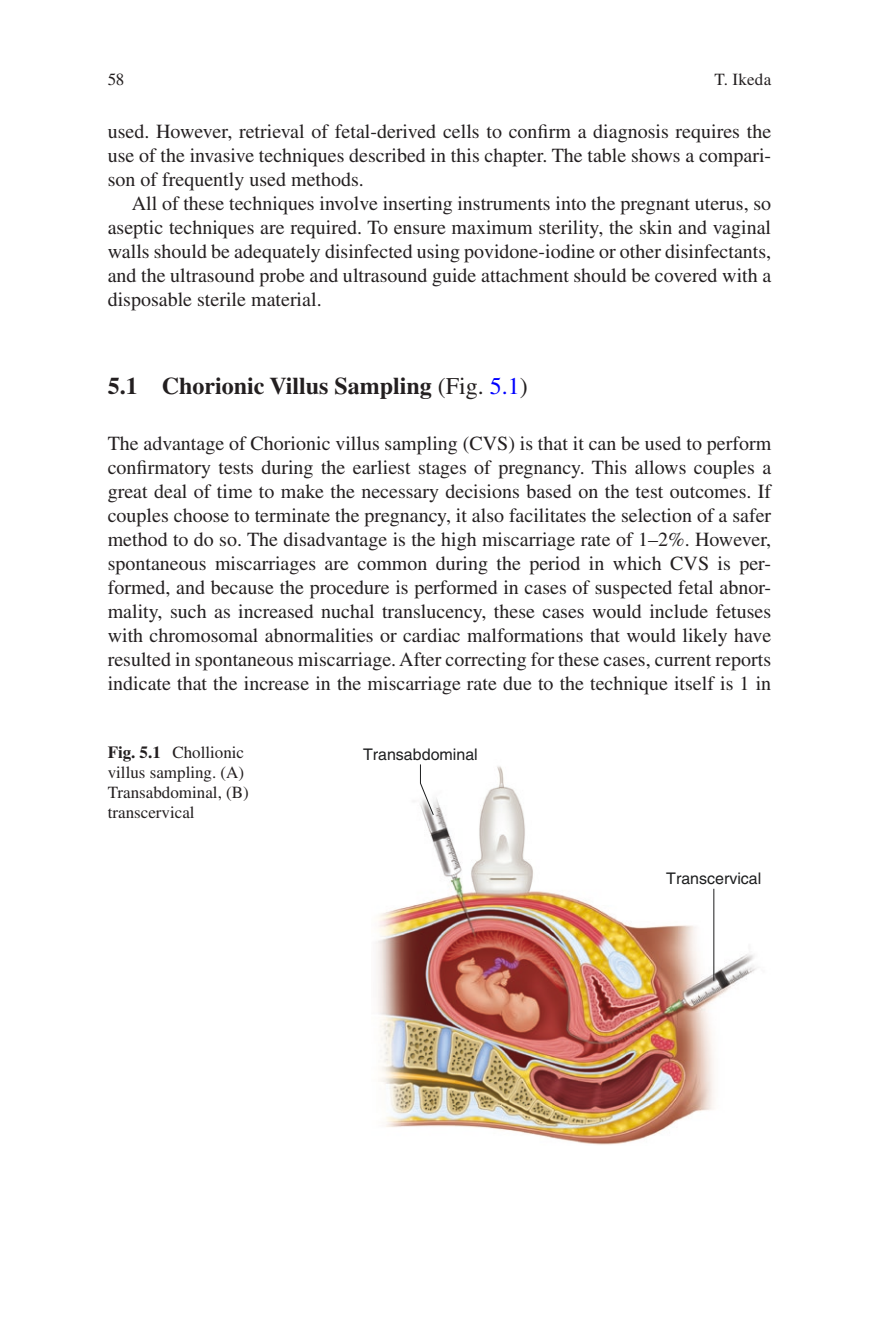
<style>
.page{position:relative;width:879px;height:1333px;background:#fff}
.page>*{position:absolute;margin:0;border:0;box-sizing:border-box;transform-origin:0 0}
.t1{font:700 24px "Times LT Std";color:#231f20}
.t2{font:20px/24px "Times LT Std";color:#231f20;text-align:justify}
.t3{font:17px/20px "Times LT Std";color:#231f20}
.t4{font:17px "Times LT Std Roman 2";letter-spacing:.02em;color:#231f20}
.t5{font:16px "Helvetica";color:#1d1e1f}
.s1{font-weight:400}
.s2{font-weight:400;color:#00f}
.s3{font-weight:700}
</style>
<div class="page">
<img style="left:376px;top:888px;width:381px;height:257px">
<img style="left:420px;top:764px;width:294px;height:217px">
<p class="t3" style="left:108px;top:69px;width:18px">58</p>
<p class="t2" style="left:108px;top:119px;width:665px">used. However, retrieval of fetal-derived cells to confirm a diagnosis requires the use of the invasive techniques described in this chapter. The table shows a compari&shy;son of frequently used methods.</p>
<p class="t2" style="left:108px;top:191px;width:665px;text-indent:24px">All of these techniques involve inserting instruments into the pregnant uterus, so aseptic techniques are required. To ensure maximum sterility, the skin and vaginal walls should be adequately disinfected using povidone-iodine or other disinfectants, and the ultrasound probe and ultrasound guide attachment should be covered with a disposable sterile material.</p>
<p class="t4" style="left:714px;top:70px;width:58px">T. Ikeda</p>
<p class="t1" style="left:108px;top:372px;width:422px">5.1 Chorionic Villus Sampling <span class="s1">(Fig.</span> <span class="s2">5.1</span><span class="s1">)</span></p>
<p class="t2" style="left:108px;top:431px;width:665px">The advantage of Chorionic villus sampling (CVS) is that it can be used to perform confirmatory tests during the earliest stages of pregnancy. This allows couples a great deal of time to make the necessary decisions based on the test outcomes. If couples choose to terminate the pregnancy, it also facilitates the selection of a safer method to do so. The disadvantage is the high miscarriage rate of 1–2%. However, spontaneous miscarriages are common during the period in which CVS is per&shy;formed, and because the procedure is performed in cases of suspected fetal abnor&shy;mality, such as increased nuchal translucency, these cases would include fetuses with chromosomal abnormalities or cardiac malformations that would likely have resulted in spontaneous miscarriage. After correcting for these cases, current reports indicate that the increase in the miscarriage rate due to the technique itself is 1 in</p>
<p class="t3" style="left:108px;top:742px;width:143px"><span class="s3">Fig. 5.1</span> Chollionic villus sampling. (A)<br>Transabdominal, (B) transcervical</p>
<p class="t5" style="left:363px;top:745px;width:116px">Transabdominal</p>
<p class="t5" style="left:666px;top:869px;width:97px">Transcervical</p>
</div>
